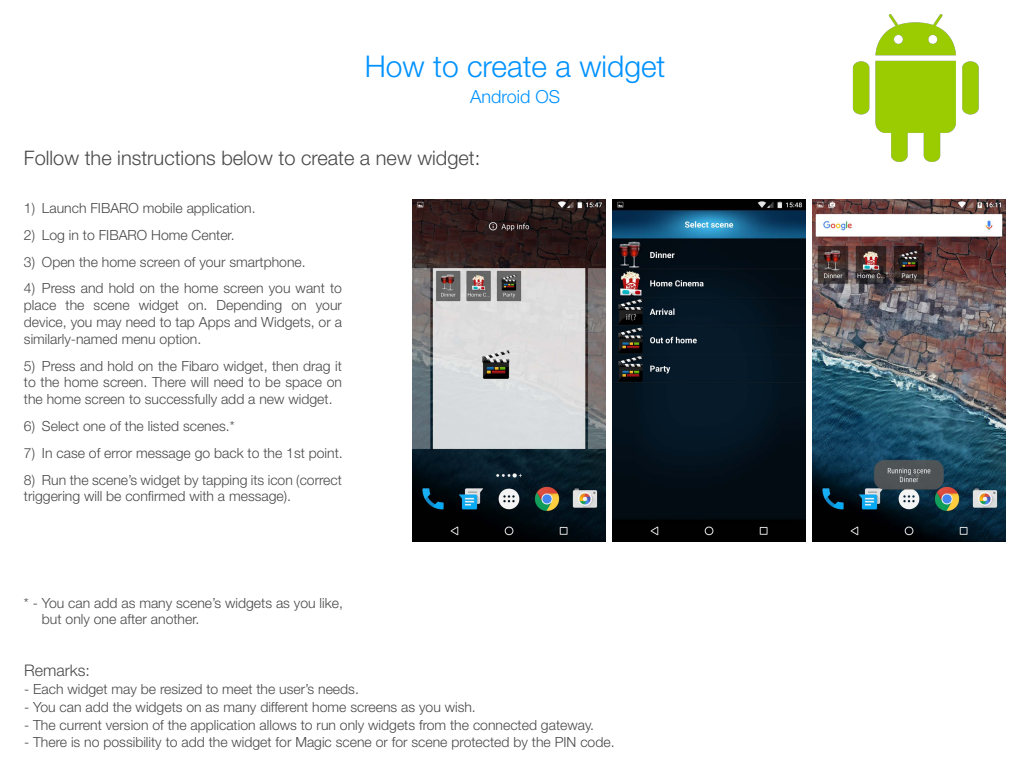
<style>
.page{position:relative;width:1024px;height:768px;background:#fff}
.page>*{position:absolute;margin:0;border:0;box-sizing:border-box;transform-origin:0 0}
.t1{font:300 30px "Helvetica Neue";color:#0092ff}
.t2{font:300 20px "Helvetica Neue";color:#494949}
.t3{font:300 18px "Helvetica Neue";color:#0092ff}
.t4{font:300 16px "Helvetica Neue";color:#494949}
.t5{font:300 14px/16.8px "Helvetica Neue";color:#494949;text-align:justify}
</style>
<div class="page">
<img style="left:852px;top:14px;width:127px;height:148px">
<img style="left:413px;top:199px;width:192px;height:343px">
<img style="left:613px;top:199px;width:192px;height:343px">
<img style="left:813px;top:199px;width:192px;height:343px">
<h1 class="t1" style="left:365px;top:42px;width:302px">How to create a widget</h1>
<p class="t3" style="left:470px;top:82px;width:92px">Android OS</p>
<h2 class="t2" style="left:24px;top:142px;width:458px">Follow the instructions below to create a new widget:</h2>
<p class="t5" style="left:24px;top:199px;width:233px">1) Launch FIBARO mobile application.</p>
<p class="t5" style="left:24px;top:226px;width:212px">2) Log in to FIBARO Home Center.</p>
<p class="t5" style="left:24px;top:252px;width:283px">3) Open the home screen of your smartphone.</p>
<p class="t5" style="left:24px;top:279px;width:320px">4) Press and hold on the home screen you want to place the scene widget on. Depending on your device, you may need to tap Apps and Widgets, or a similarly-named menu option.</p>
<p class="t5" style="left:24px;top:356px;width:320px">5) Press and hold on the Fibaro widget, then drag it to the home screen. There will need to be space on the home screen to successfully add a new widget.</p>
<p class="t5" style="left:24px;top:417px;width:212px">6) Select one of the listed scenes.*</p>
<p class="t5" style="left:24px;top:444px;width:320px">7) In case of error message go back to the 1st point.</p>
<p class="t5" style="left:24px;top:470px;width:320px">8) Run the scene’s widget by tapping its icon (correct triggering will be confirmed with a message).</p>
<p class="t5" style="left:42px;top:593px;width:302px;text-indent:-18px">* - You can add as many scene’s widgets as you like, but only one after another.</p>
<p class="t4" style="left:24px;top:658px;width:67px">Remarks:</p>
<p class="t5" style="left:24px;top:680px;width:336px">- Each widget may be resized to meet the user’s needs.</p>
<p class="t5" style="left:24px;top:698px;width:453px">- You can add the widgets on as many different home screens as you wish.</p>
<p class="t5" style="left:24px;top:715px;width:572px">- The current version of the application allows to run only widgets from the connected gateway.</p>
<p class="t5" style="left:24px;top:733px;width:592px">- There is no possibility to add the widget for Magic scene or for scene protected by the PIN code.</p>
</div>
